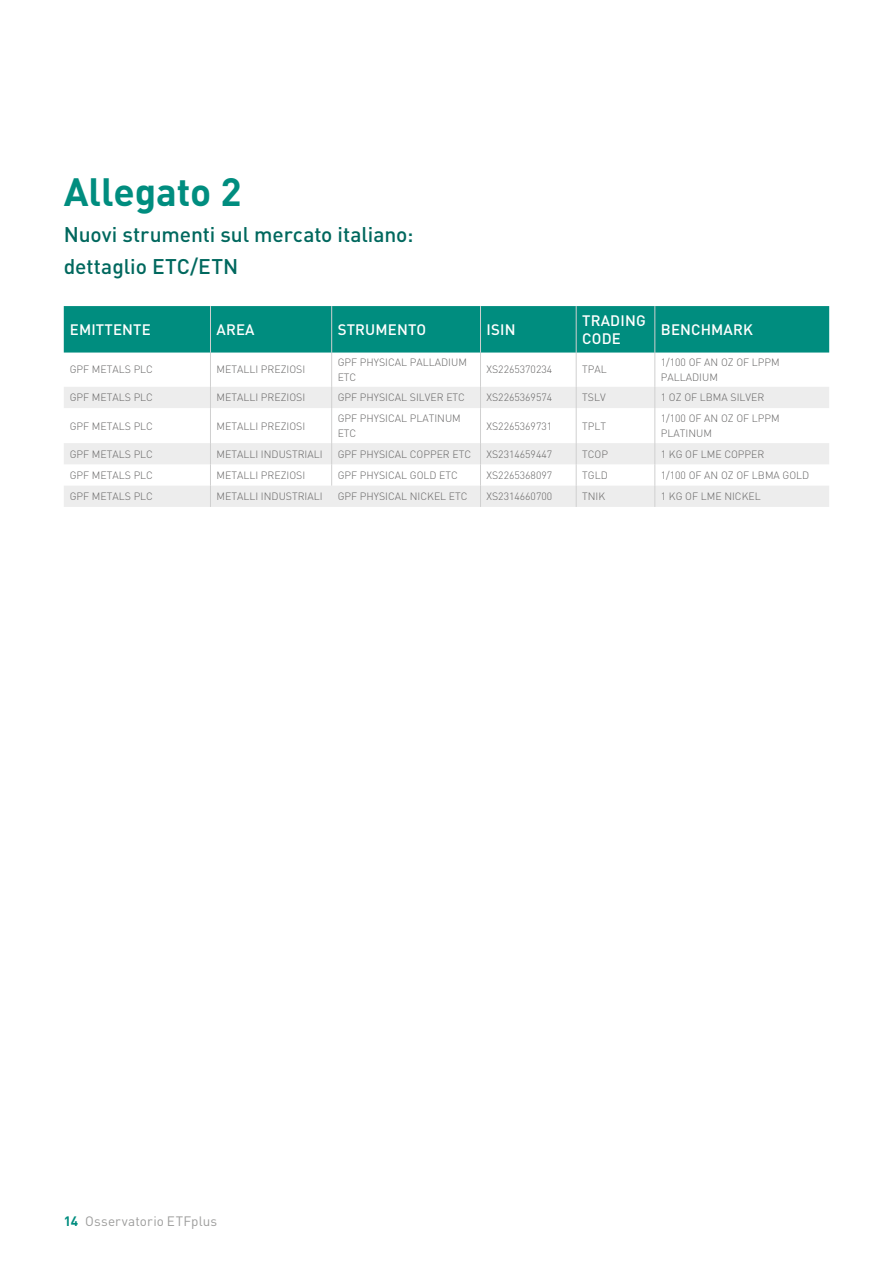
<style>
.page{position:relative;width:893px;height:1263px;background:#fff}
.page>*{position:absolute;margin:0;border:0;box-sizing:border-box;transform-origin:0 0}
.t1{font:700 39px "DIN Pro";letter-spacing:-.005em;color:#008d7f}
.t2{font:500 21px/31.5px "DIN Pro";letter-spacing:-.005em;color:#00685e}
.t3{font:500 15px/18px "DIN Pro";letter-spacing:.01em;color:#fff}
.t4{font:13.5px "DIN Pro";letter-spacing:.015em;color:#9d9d9c}
.t5{font:300 10.5px/15px "DIN Pro";color:#646363}
.s1{font-weight:700;color:#008d7f}
</style>
<div class="page">
<div style="left:64px;top:306px;width:765px;height:47px;background:#008d7f"></div>
<svg style="left:64px;top:387px;width:765px;height:120px;fill:#ededed"></svg>
<hr style="left:210px;top:353px;width:1px;height:34px;background:#d0d0d0">
<hr style="left:331px;top:353px;width:1px;height:34px;background:#d0d0d0">
<svg style="left:210px;top:387px;width:1px;height:21px"></svg>
<svg style="left:331px;top:387px;width:1px;height:21px"></svg>
<hr style="left:210px;top:408px;width:1px;height:35px;background:#d0d0d0">
<hr style="left:331px;top:408px;width:1px;height:35px;background:#d0d0d0">
<svg style="left:331px;top:443px;width:1px;height:43px"></svg>
<svg style="left:210px;top:443px;width:1px;height:64px"></svg>
<hr style="left:480px;top:353px;width:1px;height:34px;background:#d0d0d0">
<hr style="left:576px;top:353px;width:1px;height:34px;background:#d0d0d0">
<svg style="left:480px;top:387px;width:1px;height:21px"></svg>
<svg style="left:576px;top:387px;width:1px;height:21px"></svg>
<hr style="left:480px;top:408px;width:1px;height:35px;background:#d0d0d0">
<hr style="left:576px;top:408px;width:1px;height:35px;background:#d0d0d0">
<svg style="left:480px;top:443px;width:1px;height:64px"></svg>
<svg style="left:576px;top:443px;width:1px;height:64px"></svg>
<hr style="left:210px;top:306px;width:1px;height:47px;background:#d0d0d0">
<hr style="left:331px;top:306px;width:1px;height:47px;background:#d0d0d0">
<hr style="left:480px;top:306px;width:1px;height:47px;background:#d0d0d0">
<hr style="left:576px;top:306px;width:1px;height:47px;background:#d0d0d0">
<hr style="left:655px;top:306px;width:1px;height:47px;background:#d0d0d0">
<hr style="left:655px;top:353px;width:1px;height:34px;background:#d0d0d0">
<svg style="left:655px;top:387px;width:1px;height:21px"></svg>
<hr style="left:655px;top:408px;width:1px;height:35px;background:#d0d0d0">
<svg style="left:655px;top:443px;width:1px;height:64px"></svg>
<h1 class="t1" style="left:64px;top:159px;width:179px">Allegato 2</h1>
<h2 class="t2" style="left:64px;top:216px;width:351px">Nuovi strumenti sul mercato italiano: dettaglio ETC/ETN</h2>
<h3 class="t3" style="left:70px;top:319px;width:82px">EMITTENTE</h3>
<h3 class="t3" style="left:217px;top:319px;width:40px">AREA</h3>
<h3 class="t3" style="left:338px;top:319px;width:90px">STRUMENTO</h3>
<h3 class="t3" style="left:487px;top:319px;width:30px">ISIN</h3>
<h3 class="t3" style="left:582px;top:310px;width:65px">TRADING<br>CODE</h3>
<h3 class="t3" style="left:661px;top:319px;width:94px">BENCHMARK</h3>
<p class="t5" style="left:70px;top:361px;width:85px">GPF METALS PLC</p>
<p class="t5" style="left:216px;top:361px;width:90px">METALLI PREZIOSI</p>
<p class="t5" style="left:338px;top:354px;width:131px">GPF PHYSICAL PALLADIUM<br>ETC</p>
<p class="t5" style="left:486px;top:361px;width:67px">XS2265370234</p>
<p class="t5" style="left:582px;top:361px;width:26px">TPAL</p>
<p class="t5" style="left:661px;top:354px;width:120px">1/100 OF AN OZ OF LPPM<br>PALLADIUM</p>
<p class="t5" style="left:70px;top:389px;width:85px">GPF METALS PLC</p>
<p class="t5" style="left:216px;top:389px;width:90px">METALLI PREZIOSI</p>
<p class="t5" style="left:338px;top:389px;width:129px">GPF PHYSICAL SILVER ETC</p>
<p class="t5" style="left:486px;top:389px;width:67px">XS2265369574</p>
<p class="t5" style="left:582px;top:389px;width:25px">TSLV</p>
<p class="t5" style="left:661px;top:389px;width:105px">1 OZ OF LBMA SILVER</p>
<p class="t5" style="left:70px;top:417px;width:85px">GPF METALS PLC</p>
<p class="t5" style="left:216px;top:417px;width:90px">METALLI PREZIOSI</p>
<p class="t5" style="left:338px;top:410px;width:125px">GPF PHYSICAL PLATINUM<br>ETC</p>
<p class="t5" style="left:486px;top:417px;width:67px">XS2265369731</p>
<p class="t5" style="left:582px;top:417px;width:25px">TPLT</p>
<p class="t5" style="left:661px;top:410px;width:120px">1/100 OF AN OZ OF LPPM<br>PLATINUM</p>
<p class="t5" style="left:70px;top:446px;width:85px">GPF METALS PLC</p>
<p class="t5" style="left:216px;top:446px;width:108px">METALLI INDUSTRIALI</p>
<p class="t5" style="left:338px;top:446px;width:135px">GPF PHYSICAL COPPER ETC</p>
<p class="t5" style="left:486px;top:446px;width:67px">XS2314659447</p>
<p class="t5" style="left:582px;top:446px;width:27px">TCOP</p>
<p class="t5" style="left:661px;top:446px;width:105px">1 KG OF LME COPPER</p>
<p class="t5" style="left:70px;top:467px;width:85px">GPF METALS PLC</p>
<p class="t5" style="left:216px;top:467px;width:90px">METALLI PREZIOSI</p>
<p class="t5" style="left:338px;top:467px;width:122px">GPF PHYSICAL GOLD ETC</p>
<p class="t5" style="left:486px;top:467px;width:67px">XS2265368097</p>
<p class="t5" style="left:582px;top:467px;width:27px">TGLD</p>
<p class="t5" style="left:661px;top:467px;width:150px">1/100 OF AN OZ OF LBMA GOLD</p>
<p class="t5" style="left:70px;top:488px;width:85px">GPF METALS PLC</p>
<p class="t5" style="left:216px;top:488px;width:108px">METALLI INDUSTRIALI</p>
<p class="t5" style="left:338px;top:488px;width:131px">GPF PHYSICAL NICKEL ETC</p>
<p class="t5" style="left:486px;top:488px;width:67px">XS2314660700</p>
<p class="t5" style="left:582px;top:488px;width:25px">TNIK</p>
<p class="t5" style="left:661px;top:488px;width:101px">1 KG OF LME NICKEL</p>
<p class="t4" style="left:64px;top:1211px;width:155px"><span class="s1">14</span> Osservatorio ETFplus</p>
</div>
